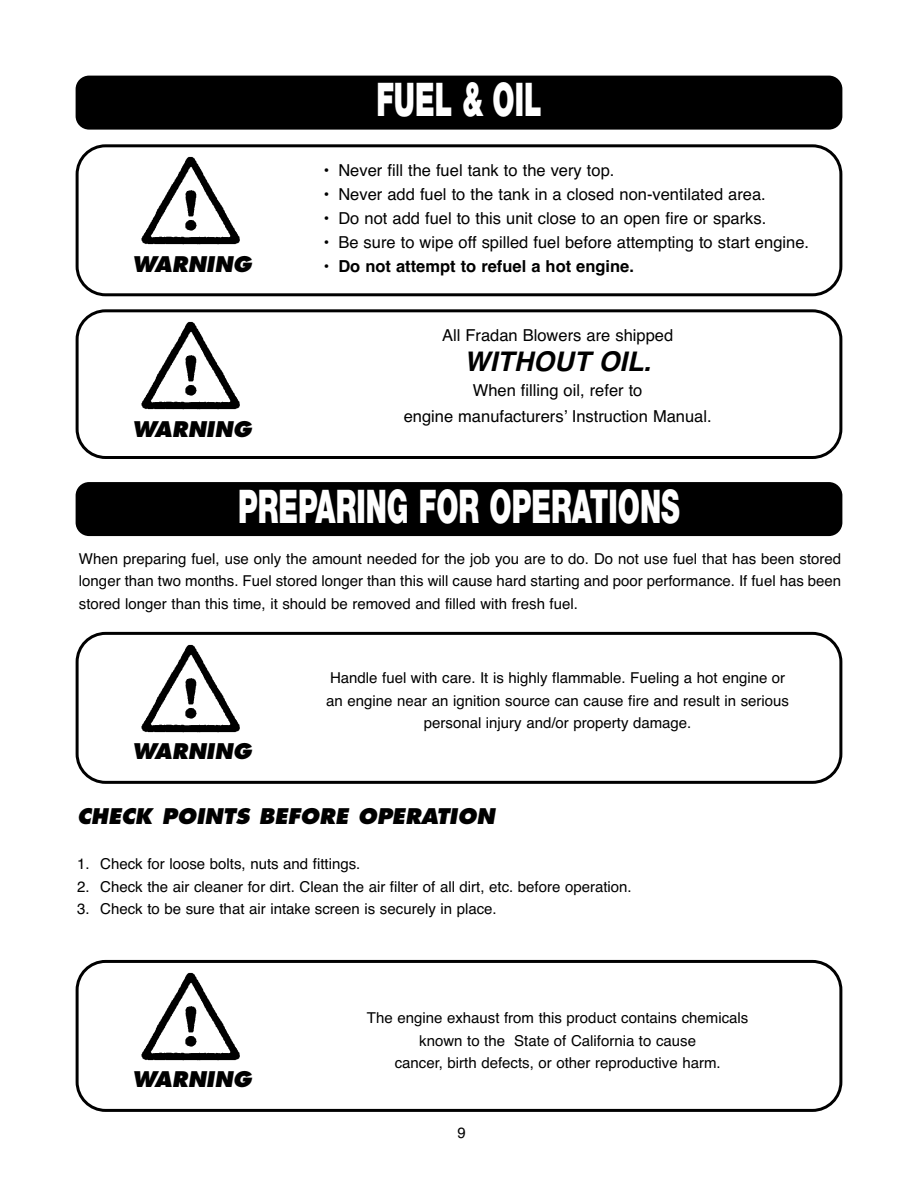
<style>
.page{position:relative;width:918px;height:1188px;background:#fff}
.page>*{position:absolute;margin:0;border:0;box-sizing:border-box;transform-origin:0 0}
.t1{font:900 46.5px "Helvetica Neue";color:#fff;scale:.6 1}
.t2{font:italic 700 27px "Helvetica";color:#000}
.t3{font:italic 800 21px "Futura";color:#000}
.t4{font:16.5px/25.5px "Helvetica";color:#000;text-align:center}
.t5{font:700 16.5px "Helvetica";color:#000}
.t6{font:15px/22.5px "Helvetica";color:#000;text-align:center}
.s1{font-weight:400}
</style>
<div class="page">
<div style="left:76px;top:76px;width:766px;height:54px;background:#000;border-radius:14px"></div>
<div style="left:76px;top:482px;width:766px;height:54px;background:#000;border-radius:14px"></div>
<svg style="left:76px;top:144px;width:766px;height:152px"></svg>
<img style="left:138px;top:156px;width:104px;height:91px">
<svg style="left:76px;top:309px;width:766px;height:150px"></svg>
<img style="left:138px;top:321px;width:104px;height:91px">
<svg style="left:76px;top:960px;width:766px;height:152px"></svg>
<img style="left:138px;top:971px;width:104px;height:91px">
<svg style="left:76px;top:632px;width:766px;height:152px"></svg>
<img style="left:138px;top:643px;width:104px;height:91px">
<h3 class="t3" style="left:132px;top:255px;width:121px">WARNING</h3>
<h3 class="t3" style="left:132px;top:420px;width:121px">WARNING</h3>
<h1 class="t1" style="left:376px;top:83px;width:277px">FUEL &amp; OIL</h1>
<p class="t4" style="left:323px;top:157px;width:293px">• Never fill the fuel tank to the very top.</p>
<p class="t4" style="left:323px;top:181px;width:445px">• Never add fuel to the tank in a closed non-ventilated area.</p>
<p class="t4" style="left:323px;top:205px;width:445px">• Do not add fuel to this unit close to an open fire or sparks.</p>
<p class="t4" style="left:323px;top:229px;width:488px">• Be sure to wipe off spilled fuel before attempting to start engine.</p>
<p class="t5" style="left:323px;top:256px;width:313px"><span class="s1">•</span> Do not attempt to refuel a hot engine.</p>
<p class="t4" style="left:442px;top:322px;width:233px">All Fradan Blowers are shipped</p>
<h2 class="t2" style="left:464px;top:345px;width:197px">WITHOUT OIL.</h2>
<p class="t4" style="left:404px;top:378px;width:310px">When filling oil, refer to<br>engine manufacturers’ Instruction Manual.</p>
<h1 class="t1" style="left:238px;top:490px;width:738px">PREPARING FOR OPERATIONS</h1>
<p class="t6" style="left:79px;top:547px;width:764px;text-align:justify">When preparing fuel, use only the amount needed for the job you are to do. Do not use fuel that has been stored longer than two months. Fuel stored longer than this will cause hard starting and poor performance. If fuel has been stored longer than this time, it should be removed and filled with fresh fuel.</p>
<h3 class="t3" style="left:132px;top:742px;width:121px">WARNING</h3>
<p class="t6" style="left:326px;top:667px;width:464px">Handle fuel with care. It is highly flammable. Fueling a hot engine or an engine near an ignition source can cause fire and result in serious personal injury and/or property damage.</p>
<h3 class="t3" style="left:77px;top:807px;width:419px">CHECK POINTS BEFORE OPERATION</h3>
<p class="t6" style="left:77px;top:853px;width:285px">1. Check for loose bolts, nuts and fittings.</p>
<p class="t6" style="left:77px;top:875px;width:556px">2. Check the air cleaner for dirt. Clean the air filter of all dirt, etc. before operation.</p>
<p class="t6" style="left:77px;top:898px;width:421px">3. Check to be sure that air intake screen is securely in place.</p>
<h3 class="t3" style="left:132px;top:1070px;width:121px">WARNING</h3>
<p class="t6" style="left:367px;top:1007px;width:383px">The engine exhaust from this product contains chemicals known to the State of California to cause<br>cancer, birth defects, or other reproductive harm.</p>
<p class="t6" style="left:457px;top:1122px;width:10px">9</p>
</div>
